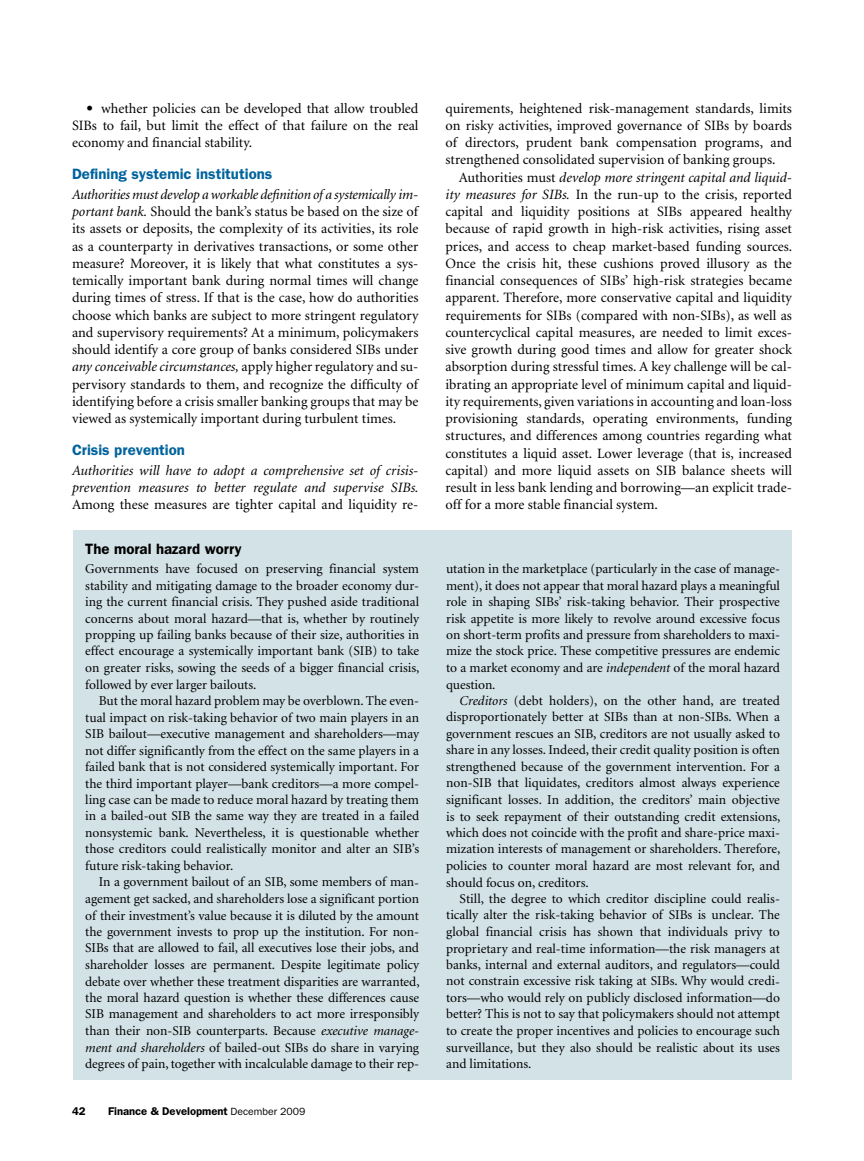
<style>
.page{position:relative;width:864px;height:1161px;background:#fff}
.page>*{position:absolute;margin:0;border:0;box-sizing:border-box;transform-origin:0 0}
.t1{font:600 15px "Franklin Gothic";color:#00639e}
.t2{font:600 15px "Franklin Gothic";color:#000}
.t3{font:14.25px/17.2px "Minion";color:#000;text-align:justify}
.t4{font:italic 14.25px/17.2px "Minion";color:#000}
.t5{font:13.5px/16.5px "Minion";letter-spacing:-.005em;color:#000;text-align:justify}
.t6{font:600 11.25px "Franklin Gothic";color:#000}
.s1{font-family:"Franklin Gothic"}
.s2{font-style:italic}
.s3{font-weight:400;font-size:10.5px}
</style>
<div class="page">
<div style="left:73px;top:530px;width:719px;height:550px;background:#d3e2e7"></div>
<p class="t3" style="left:72px;top:100px;width:348px;text-indent:14px"><span class="s1">•</span> whether policies can be developed that allow troubled SI Bs to fail, but limit the effect of that failure on the real economy and financial stability.</p>
<p class="t1" style="left:72px;top:165px;width:202px">Defining systemic institutions</p>
<p class="t3" style="left:72px;top:186px;width:348px"><span class="s2">Authorities must develop a workable definition of a systemically im&shy;portant bank.</span> Should the bank’s status be based on the size of its assets or deposits, the complexity of its activities, its role as a counterparty in derivatives transactions, or some other measure? Moreover, it is likely that what constitutes a sys&shy;temically important bank during normal times will change during times of stress. If that is the case, how do authorities choose which banks are subject to more stringent regulatory and supervisory requirements? At a minimum, policymakers should identify a core group of banks considered SIBs under <span class="s2">any conceivable circumstances,</span> apply higher regulatory and su&shy;pervisory standards to them, and recognize the difficulty of identifying before a crisis smaller banking groups that may be viewed as systemically important during turbulent times.</p>
<p class="t1" style="left:72px;top:441px;width:115px">Crisis prevention</p>
<p class="t4" style="left:72px;top:462px;width:348px">Authorities will have to adopt a comprehensive set of crisis&shy;prevention measures to better regulate and supervise SIBs.</p>
<p class="t3" style="left:72px;top:497px;width:348px">Among these measures are tighter capital and liquidity re-</p>
<p class="t2" style="left:85px;top:539px;width:158px">The moral hazard worry</p>
<p class="t5" style="left:85px;top:561px;width:336px">Governments have focused on preserving financial system stability and mitigating damage to the broader economy dur&shy;ing the current financial crisis. They pushed aside traditional concerns about moral hazard—that is, whether by routinely propping up failing banks because of their size, authorities in effect encourage a systemically important bank (SIB) to take on greater risks, sowing the seeds of a bigger financial crisis, followed by ever larger bailouts.</p>
<p class="t5" style="left:85px;top:693px;width:336px;text-indent:14px">But the moral hazard problem may be overblown. The even&shy;tual impact on risk-taking behavior of two main players in an SIB bailout—executive management and shareholders—may not differ significantly from the effect on the same players in a failed bank that is not considered systemically important. For the third important player—bank creditors—a more compel&shy;ling case can be made to reduce moral hazard by treating them in a bailed-out SIB the same way they are treated in a failed nonsystemic bank. Nevertheless, it is questionable whether those creditors could realistically monitor and alter an SIB’s future risk-taking behavior.</p>
<p class="t5" style="left:85px;top:874px;width:336px;text-indent:14px">In a government bailout of an SIB, some members of man&shy;agement get sacked, and shareholders lose a significant portion of their investment’s value because it is diluted by the amount the government invests to prop up the institution. For non-SI Bs that are allowed to fail, all executives lose their jobs, and shareholder losses are permanent. Despite legitimate policy debate over whether these treatment disparities are warranted, the moral hazard question is whether these differences cause SIB management and shareholders to act more irresponsibly than their non-SIB counterparts. Because <span class="s2">executive manage&shy;ment and shareholders</span> of bailed-out SIBs do share in varying degrees of pain, together with incalculable damage to their rep-</p>
<p class="t6" style="left:72px;top:1105px;width:15px">42</p>
<p class="t6" style="left:108px;top:1105px;width:199px">Finance &amp; Development <span class="s3">December 2009</span></p>
<p class="t3" style="left:446px;top:100px;width:348px">quirements, heightened risk-management standards, limits on risky activities, improved governance of SIBs by boards of directors, prudent bank compensation programs, and strengthened consolidated supervision of banking groups.</p>
<p class="t3" style="left:445px;top:169px;width:348px;text-indent:14px">Authorities must <span class="s2">develop more stringent capital and liquid&shy;ity measures for SIBs.</span> In the run-up to the crisis, reported capital and liquidity positions at SIBs appeared healthy because of rapid growth in high-risk activities, rising asset prices, and access to cheap market-based funding sources.<br>Once the crisis hit, these cushions proved illusory as the financial consequences of SIBs’ high-risk strategies became apparent. Therefore, more conservative capital and liquidity requirements for SIBs (compared with non-SIBs), as well as countercyclical capital measures, are needed to limit exces&shy;sive growth during good times and allow for greater shock absorption during stressful times. A key challenge will be cal&shy;ibrating an appropriate level of minimum capital and liquid&shy;ity requirements, given variations in accounting and loan-loss provisioning standards, operating environments, funding structures, and differences among countries regarding what constitutes a liquid asset. Lower leverage (that is, increased capital) and more liquid assets on SIB balance sheets will result in less bank lending and borrowing—an explicit trade&shy;off for a more stable financial system.</p>
<p class="t5" style="left:446px;top:561px;width:335px">utation in the marketplace (particularly in the case of manage&shy;ment), it does not appear that moral hazard plays a meaningful role in shaping SIBs’ risk-taking behavior. Their prospective risk appetite is more likely to revolve around excessive focus on short-term profits and pressure from shareholders to maxi&shy;mize the stock price. These competitive pressures are endemic to a market economy and are <span class="s2">independent</span> of the moral hazard question.</p>
<p class="t5" style="left:446px;top:693px;width:336px;text-indent:14px"><span class="s2">Creditors</span> (debt holders), on the other hand, are treated disproportionately better at SIBs than at non-SIBs. When a government rescues an SIB, creditors are not usually asked to share in any losses. Indeed, their credit quality position is often strengthened because of the government intervention. For a non-SIB that liquidates, creditors almost always experience significant losses. In addition, the creditors’ main objective is to seek repayment of their outstanding credit extensions, which does not coincide with the profit and share-price maxi&shy;mization interests of management or shareholders. Therefore, policies to counter moral hazard are most relevant for, and should focus on, creditors.</p>
<p class="t5" style="left:446px;top:891px;width:335px;text-indent:14px">Still, the degree to which creditor discipline could realis&shy;tically alter the risk-taking behavior of SIBs is unclear. The global financial crisis has shown that individuals privy to proprietary and real-time information—the risk managers at banks, internal and external auditors, and regulators—could not constrain excessive risk taking at SIBs. Why would credi&shy;tors—who would rely on publicly disclosed information—do better? This is not to say that policymakers should not attempt to create the proper incentives and policies to encourage such surveillance, but they also should be realistic about its uses and limitations.</p>
</div>
